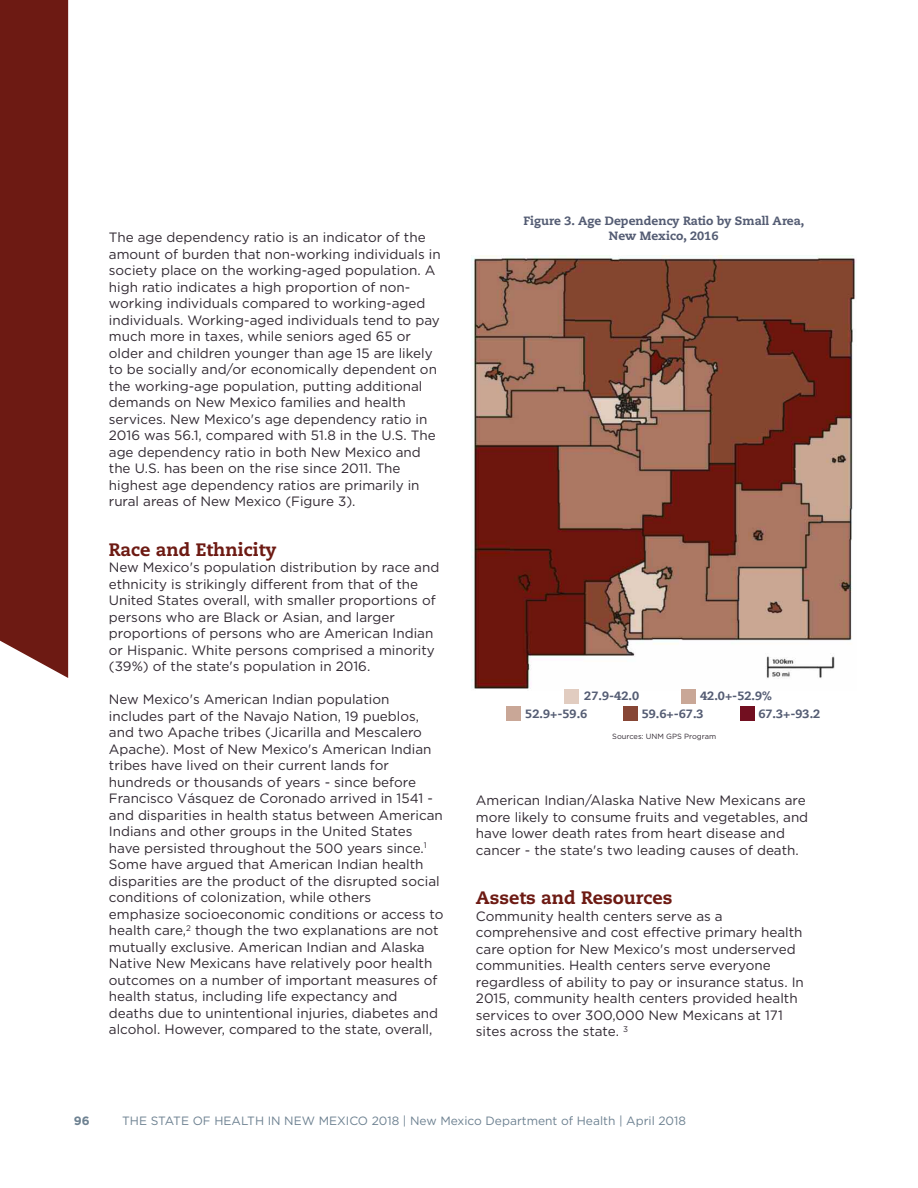
<style>
.page{position:relative;width:918px;height:1188px;background:#fff}
.page>*{position:absolute;margin:0;border:0;box-sizing:border-box;transform-origin:0 0}
.t1{font:800 18px "Caecilia LT Std";color:#6d1a13}
.t2{font:13.5px/16.5px "Gotham";color:#312932}
.t3{font:800 12px/14.4px "Caecilia LT Std";color:#545c73;text-align:center}
.t4{font:12px "Gotham";color:#6d8191}
.t5{font:700 12px "Gotham";color:#6d8191}
.t6{font:7.5px "Gotham";color:#312932}
</style>
<div class="page">
<div style="left:0;top:0;width:68px;height:678px;background:#6d1a13"></div>
<img style="left:471px;top:255px;width:385px;height:436px">
<div style="left:565px;top:689px;width:14px;height:14px;background:#e1ccc0"></div>
<div style="left:681px;top:689px;width:15px;height:14px;background:#c9a797"></div>
<div style="left:507px;top:706px;width:14px;height:15px;background:#c9a797"></div>
<div style="left:624px;top:706px;width:14px;height:15px;background:#874635"></div>
<div style="left:740px;top:706px;width:15px;height:15px;background:#720f20"></div>
<p class="t2" style="left:109px;top:229px;width:333px">The age dependency ratio is an indicator of the amount of burden that non-working individuals in society place on the working-aged population. A high ratio indicates a high proportion of non&shy;working individuals compared to working-aged individuals. Working-aged individuals tend to pay much more in taxes, while seniors aged 65 or older and children younger than age 15 are likely to be socially and/or economically dependent on the working-age population, putting additional demands on New Mexico families and health services. New Mexico's age dependency ratio in 2016 was 56.1, compared with 51.8 in the U.S. The age dependency ratio in both New Mexico and the U.S. has been on the rise since 2011. The highest age dependency ratios are primarily in rural areas of New Mexico (Figure 3).</p>
<h1 class="t1" style="left:109px;top:542px;width:169px">Race and Ethnicity</h1>
<p class="t2" style="left:109px;top:559px;width:332px">New Mexico's population distribution by race and ethnicity is strikingly different from that of the United States overall, with smaller proportions of persons who are Black or Asian, and larger proportions of persons who are American Indian or Hispanic. White persons comprised a minority (39%) of the state's population in 2016.</p>
<p class="t2" style="left:109px;top:691px;width:336px">New Mexico's American Indian population includes part of the Navajo Nation, 19 pueblos, and two Apache tribes (Jicarilla and Mescalero Apache). Most of New Mexico's American Indian tribes have lived on their current lands for hundreds or thousands of years - since before Francisco Vásquez de Coronado arrived in 1541 - and disparities in health status between American Indians and other groups in the United States have persisted throughout the 500 years since.<sup>1<br></sup>Some have argued that American Indian health disparities are the product of the disrupted social conditions of colonization, while others emphasize socioeconomic conditions or access to health care,<sup>2</sup> though the two explanations are not mutually exclusive. American Indian and Alaska Native New Mexicans have relatively poor health outcomes on a number of important measures of health status, including life expectancy and deaths due to unintentional injuries, diabetes and alcohol. However, compared to the state, overall,</p>
<p class="t3" style="left:524px;top:215px;width:282px">Figure 3. Age Dependency Ratio by Small Area,<br>New Mexico, 2016</p>
<p class="t3" style="left:584px;top:690px;width:56px">27.9-42.0</p>
<p class="t3" style="left:700px;top:690px;width:73px">42.0+-52.9%</p>
<p class="t3" style="left:525px;top:707px;width:64px">52.9+-59.6</p>
<p class="t3" style="left:642px;top:707px;width:64px">59.6+-67.3</p>
<p class="t3" style="left:758px;top:707px;width:64px">67.3+-93.2</p>
<p class="t6" style="left:612px;top:732px;width:105px">Sources: UNM GPS Program</p>
<p class="t2" style="left:476px;top:792px;width:334px">American Indian/Alaska Native New Mexicans are more likely to consume fruits and vegetables, and have lower death rates from heart disease and cancer - the state's two leading causes of death.</p>
<h1 class="t1" style="left:476px;top:890px;width:198px">Assets and Resources</h1>
<p class="t2" style="left:476px;top:908px;width:330px">Community health centers serve as a comprehensive and cost effective primary health care option for New Mexico's most underserved communities. Health centers serve everyone regardless of ability to pay or insurance status. In 2015, community health centers provided health services to over 300,000 New Mexicans at 171 sites across the state. <sup>3</sup></p>
<p class="t5" style="left:74px;top:1114px;width:17px">96</p>
<p class="t4" style="left:122px;top:1114px;width:565px">THE STATE OF HEALTH IN NEW MEXICO 2018 | New Mexico Department of Health | April 2018</p>
</div>
